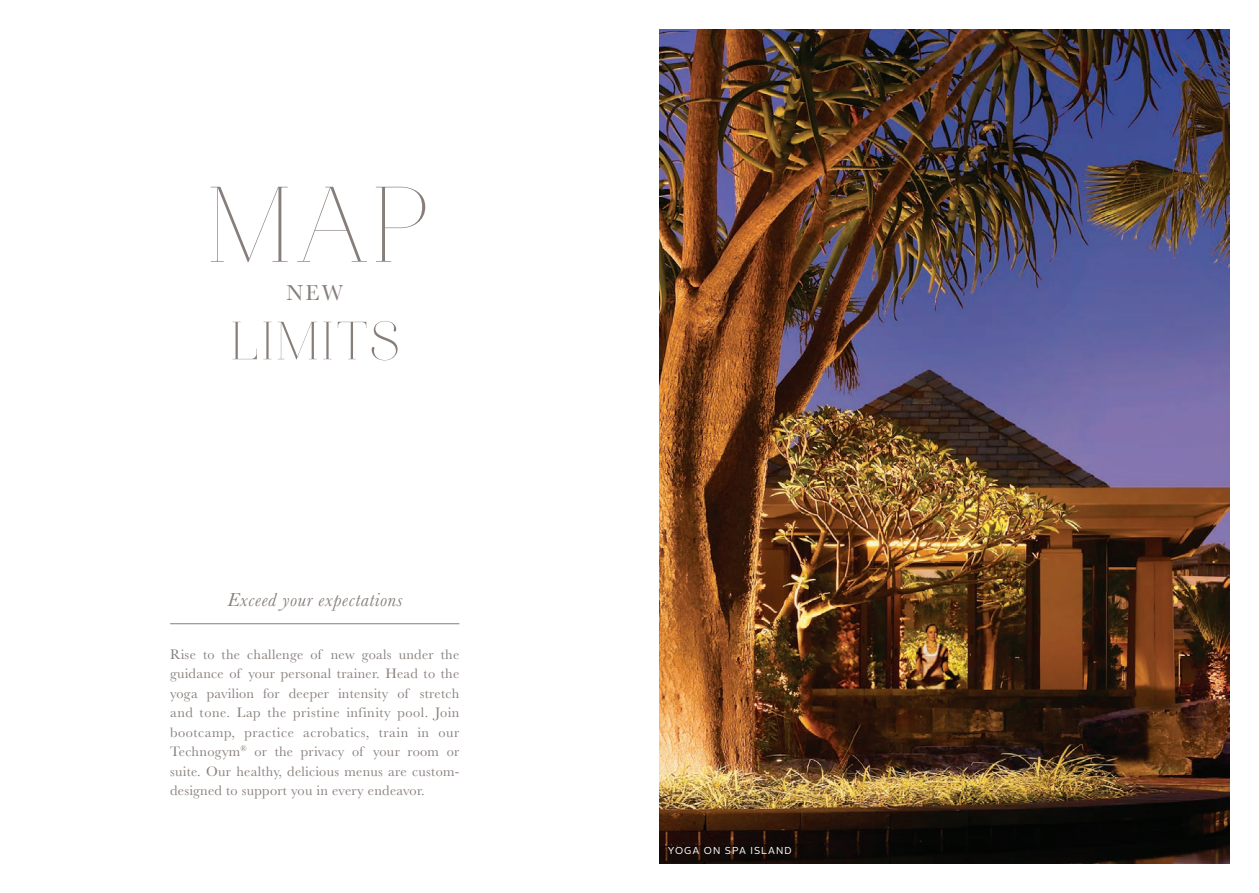
<style>
.page{position:relative;width:1259px;height:893px;background:#fff}
.page>*{position:absolute;margin:0;border:0;box-sizing:border-box;transform-origin:0 0}
.SUPER_Main{font:108px "Aire Light Pro";color:#877e7a}
.Small_Main_Heading{font:54px "Aire Roman Pro";letter-spacing:.05em;color:#877e7a}
.Small_Headings_Baske{font:22.5px "Baskerville";color:#877e7a}
.t1{font:italic 19.5px "Baskerville";letter-spacing:.03em;color:#877e7a}
.t2{font:14.25px/19.5px "Baskerville";letter-spacing:.02em;color:#877e7a;text-align:justify}
.captions{font:10.05px "Alright Sans";letter-spacing:.1em;color:#fff}
</style>
<div class="page">
<hr style="left:170px;top:623px;width:289px;height:1px;background:#877e7a">
<img style="left:659px;top:30px;width:570px;height:833px">
<p class="SUPER_Main" style="left:208px;top:161px;width:219px">MAP</p>
<p class="Small_Headings_Baske" style="left:286px;top:280px;width:58px">NEW</p>
<p class="Small_Main_Heading" style="left:230px;top:309px;width:170px">LIMITS</p>
<p class="t1" style="left:227px;top:588px;width:177px">Exceed your expectations</p>
<p class="t2" style="left:170px;top:644px;width:291px">Rise to the challenge of new goals under the guidance of your personal trainer. Head to the yoga pavilion for deeper intensity of stretch and tone. Lap the pristine infinity pool. Join bootcamp, practice acrobatics, train in our Technogym<sup>®</sup> or the privacy of your room or suite. Our healthy, delicious menus are custom&shy;designed to support you in every endeavor.</p>
<p class="captions" style="left:668px;top:843px;width:125px">YOGA ON SPA ISLAND</p>
<p class="captions" style="left:668px;top:844px;width:87px">CAPTION HERE</p>
</div>
